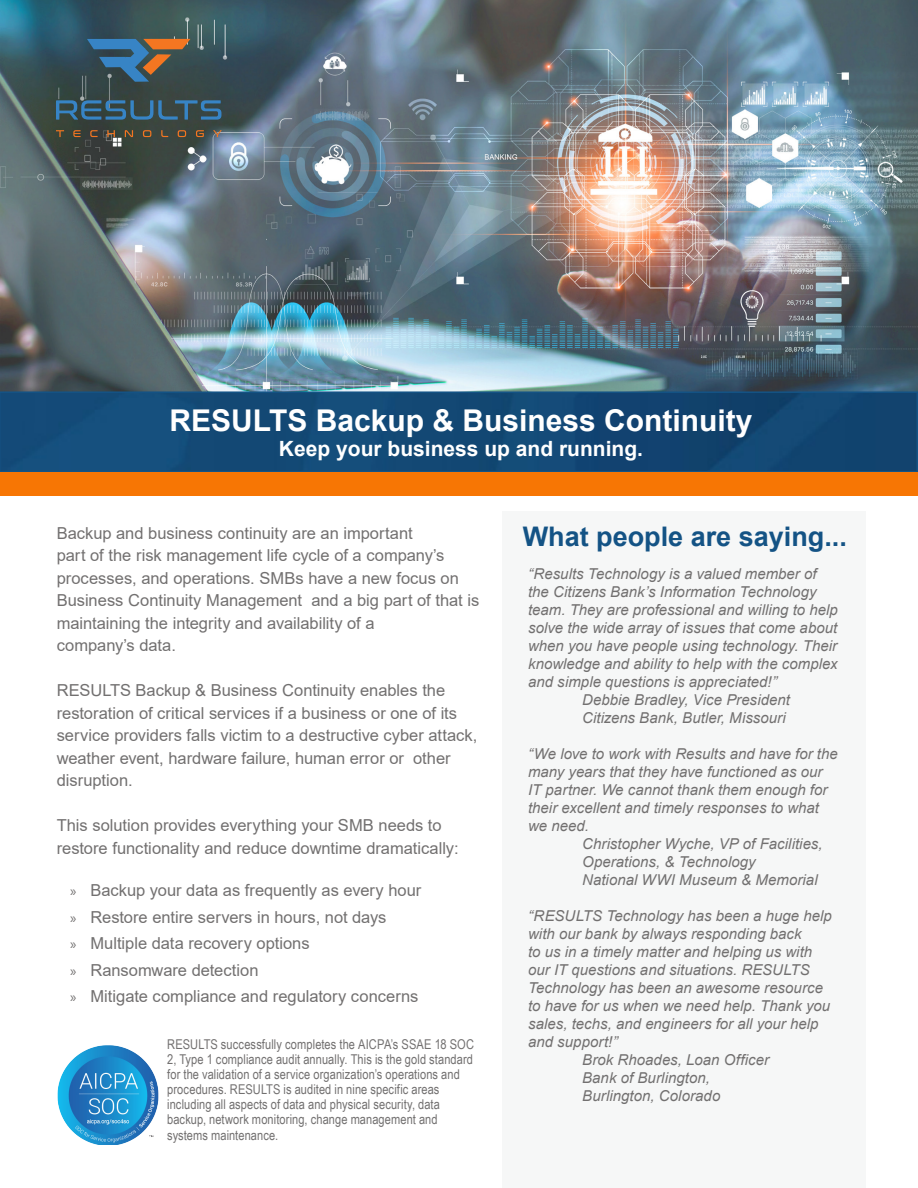
<style>
.page{position:relative;width:918px;height:1188px;background:#fff}
.page>*{position:absolute;margin:0;border:0;box-sizing:border-box;transform-origin:0 0}
.t1{font:700 30px "Arial";color:#fff}
.t2{font:700 27px "Arial";color:#145385}
.t3{font:700 21px "Arial";color:#fff}
.t4{font:16.5px/22.5px "Arial";color:#727070}
.t5{font:italic 15px/18px "Arial";color:#727070}
.t6{font:13.5px/15.1px "Arial Narrow";letter-spacing:.005em;color:#727070}
.s1{font-family:"Myriad Pro";font-size:15px}
</style>
<div class="page">
<img style="left:0;top:0;width:918px;height:391px">
<svg style="left:0;top:391px;width:918px;height:81px;background:#134875"></svg>
<div style="left:0;top:472px;width:918px;height:24px;background:#f77604"></div>
<div style="left:502px;top:511px;width:364px;height:677px;background:#f6f7f7"></div>
<img style="left:57px;top:1045px;width:102px;height:100px">
<svg style="left:87px;top:39px;width:103px;height:43px;background:#526067"></svg>
<svg style="left:56px;top:100px;width:165px;height:20px;background:#375b70"></svg>
<svg style="left:56px;top:130px;width:166px;height:7px"></svg>
<p class="t1" style="left:170px;top:400px;width:584px">RESULTS Backup &amp; Business Continuity</p>
<p class="t3" style="left:279px;top:434px;width:366px">Keep your business up and running.</p>
<p class="t4" style="left:57px;top:522px;width:424px">Backup and business continuity are an important<br>part of the risk management life cycle of a company’s processes, and operations. SMBs have a new focus on Business Continuity Management and a big part of that is maintaining the integrity and availability of a</p>
<p class="t4" style="left:57px;top:634px;width:121px">company’s data.</p>
<p class="t4" style="left:57px;top:679px;width:422px">RESULTS Backup &amp; Business Continuity enables the restoration of critical services if a business or one of its service providers falls victim to a destructive cyber attack, weather event, hardware failure, human error or other disruption.</p>
<p class="t4" style="left:57px;top:814px;width:403px">This solution provides everything your SMB needs to restore functionality and reduce downtime dramatically:</p>
<p class="t4" style="left:70px;top:879px;width:353px"><span class="s1">»</span> Backup your data as frequently as every hour</p>
<p class="t4" style="left:70px;top:905px;width:318px"><span class="s1">»</span> Restore entire servers in hours, not days</p>
<p class="t4" style="left:70px;top:932px;width:241px"><span class="s1">»</span> Multiple data recovery options</p>
<p class="t4" style="left:70px;top:959px;width:190px"><span class="s1">»</span> Ransomware detection</p>
<p class="t4" style="left:70px;top:985px;width:350px"><span class="s1">»</span> Mitigate compliance and regulatory concerns</p>
<p class="t6" style="left:167px;top:1036px;width:308px">RESULTS successfully completes the AICPA’s SSAE 18 SOC 2, Type 1 compliance audit annually. This is the gold standard for the validation of a service organization’s operations and procedures. RESULTS is audited in nine specific areas including all aspects of data and physical security, data backup, network monitoring, change management and systems maintenance.</p>
<p class="t2" style="left:523px;top:518px;width:326px">What people are saying...</p>
<p class="t5" style="left:528px;top:565px;width:311px">“Results Technology is a valued member of the Citizens Bank’s Information Technology team. They are professional and willing to help solve the wide array of issues that come about when you have people using technology. Their knowledge and ability to help with the complex and simple questions is appreciated!”</p>
<p class="t5" style="left:582px;top:691px;width:209px">Debbie Bradley, Vice President</p>
<p class="t5" style="left:582px;top:709px;width:205px">Citizens Bank, Butler, Missouri</p>
<p class="t5" style="left:528px;top:745px;width:311px">“We love to work with Results and have for the many years that they have functioned as our IT partner. We cannot thank them enough for their excellent and timely responses to what we need.</p>
<p class="t5" style="left:582px;top:835px;width:242px">Christopher Wyche, VP of Facilities,<br>Operations, &amp; Technology<br>National WWI Museum &amp; Memorial</p>
<p class="t5" style="left:528px;top:907px;width:305px">“RESULTS Technology has been a huge help with our bank by always responding back<br>to us in a timely matter and helping us with our IT questions and situations. RESULTS Technology has been an awesome resource to have for us when we need help. Thank you sales, techs, and engineers for all your help and support!”</p>
<p class="t5" style="left:582px;top:1051px;width:189px">Brok Rhoades, Loan Officer</p>
<p class="t5" style="left:582px;top:1069px;width:129px">Bank of Burlington,</p>
<p class="t5" style="left:582px;top:1087px;width:140px">Burlington, Colorado</p>
</div>
